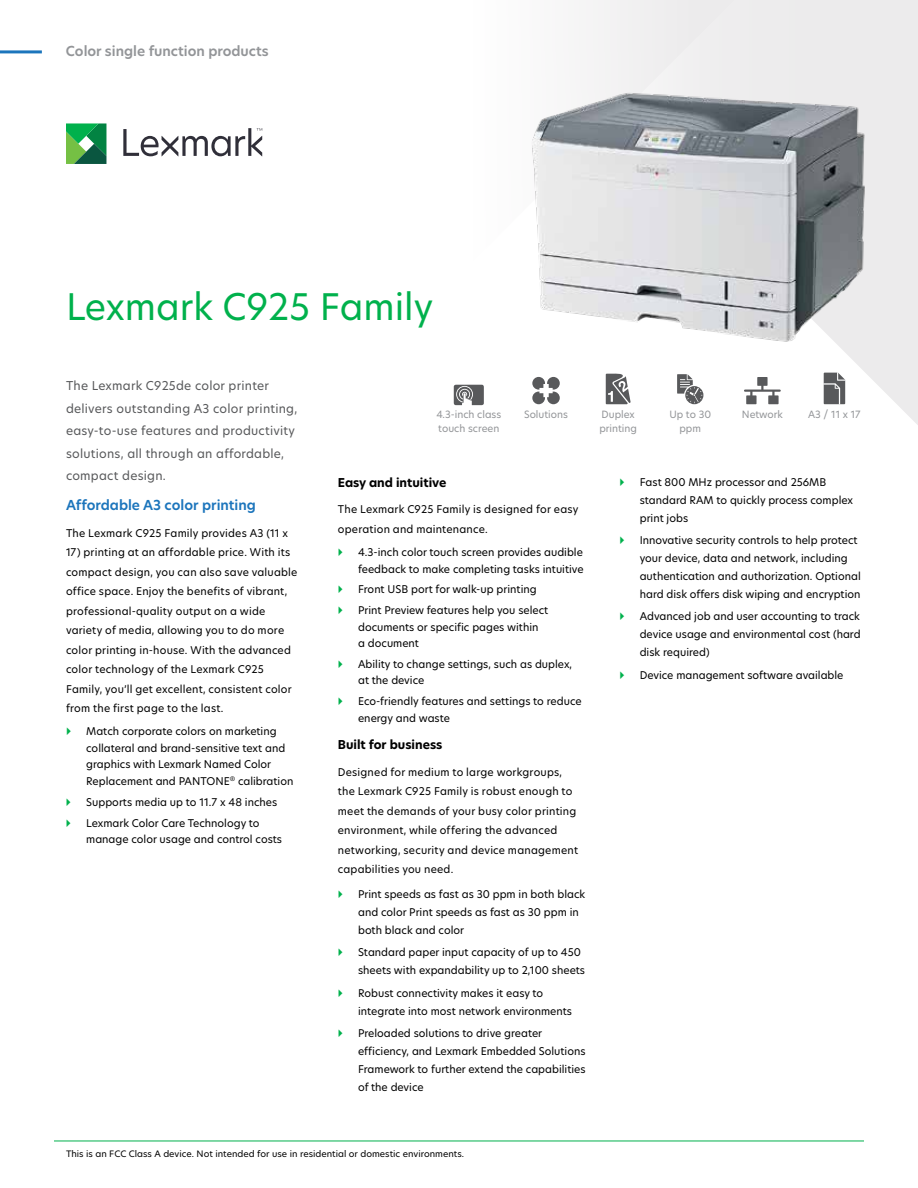
<style>
.page{position:relative;width:918px;height:1188px;background:#fff}
.page>*{position:absolute;margin:0;border:0;box-sizing:border-box;transform-origin:0 0}
.t1{font:36px "TP Hero";color:#00b14c}
.t2{font:600 13.5px "TP Hero";color:#939598}
.t3{font:600 13.5px "TP Hero";color:#1c75bc}
.t4{font:12px/22.5px "TP Hero";letter-spacing:.02em;color:#58595b}
.t5{font:700 12px "TP Hero";color:#000}
.t6{font:10.5px/18px "TP Hero";color:#000}
.t7{font:10.5px/19.5px "TP Hero";letter-spacing:.02em;color:#000}
.t8{font:9.9px/13.6px "TP Hero";color:#939598}
.t9{font:8.7px "TP Hero";color:#000}
</style>
<div class="page">
<svg style="left:123px;top:128px;width:139px;height:28px"></svg>
<svg style="left:66px;top:123px;width:40px;height:41px;background:#359d56"></svg>
<hr style="left:0;top:50px;width:42px;height:3px;background:#1c75bc">
<svg style="left:748px;top:0;width:170px;height:425px"></svg>
<svg style="left:453px;top:0;width:295px;height:406px"></svg>
<svg style="left:454px;top:385px;width:30px;height:20px"></svg>
<svg style="left:532px;top:377px;width:28px;height:27px"></svg>
<svg style="left:606px;top:374px;width:25px;height:30px"></svg>
<svg style="left:677px;top:374px;width:26px;height:30px"></svg>
<svg style="left:744px;top:377px;width:37px;height:27px"></svg>
<svg style="left:823px;top:372px;width:23px;height:32px"></svg>
<img style="left:529px;top:87px;width:340px;height:259px">
<hr style="left:54px;top:1141px;width:810px;height:1px;background:#00b14c">
<p class="t2" style="left:66px;top:42px;width:204px">Color single function products</p>
<h1 class="t1" style="left:66px;top:283px;width:369px">Lexmark C925 Family</h1>
<p class="t4" style="left:66px;top:375px;width:233px">The Lexmark C925de color printer delivers outstanding A3 color printing, easy-to-use features and productivity solutions, all through an affordable, compact design.</p>
<p class="t3" style="left:66px;top:496px;width:191px">Affordable A3 color printing</p>
<p class="t7" style="left:66px;top:523px;width:224px">The Lexmark C925 Family provides A3 (11 x</p>
<p class="t7" style="left:66px;top:542px;width:233px">17) printing at an affordable price. With its compact design, you can also save valuable office space. Enjoy the benefits of vibrant, professional-quality output on a wide variety of media, allowing you to do more color printing in-house. With the advanced color technology of the Lexmark C925<br>Family, you’ll get excellent, consistent color from the first page to the last.</p>
<p class="t6" style="left:86px;top:723px;width:209px;line-height:16.5px">Match corporate colors on marketing collateral and brand-sensitive text and graphics with Lexmark Named Color Replacement and PANTONE<sup>®</sup> calibration</p>
<p class="t6" style="left:86px;top:791px;width:193px;line-height:20.9px">Supports media up to 11.7 x 48 inches<br>Lexmark Color Care Technology to</p>
<p class="t6" style="left:86px;top:830px;width:197px">manage color usage and control costs</p>
<p class="t8" style="left:436px;top:408px;width:66px">4.3-inch class touch screen</p>
<p class="t8" style="left:524px;top:408px;width:45px">Solutions</p>
<p class="t8" style="left:599px;top:408px;width:39px">Duplex printing</p>
<p class="t8" style="left:669px;top:408px;width:43px;text-align:center">Up to 30 ppm</p>
<p class="t8" style="left:742px;top:408px;width:43px">Network</p>
<p class="t8" style="left:808px;top:408px;width:54px">A3 / 11 x 17</p>
<p class="t5" style="left:338px;top:474px;width:110px">Easy and intuitive</p>
<p class="t7" style="left:338px;top:499px;width:242px">The Lexmark C925 Family is designed for easy operation and maintenance.</p>
<p class="t6" style="left:358px;top:544px;width:227px;line-height:16.5px">4.3-inch color touch screen provides audible feedback to make completing tasks intuitive</p>
<p class="t6" style="left:358px;top:579px;width:192px;line-height:20.9px">Front USB port for walk-up printing<br>Print Preview features help you select</p>
<p class="t6" style="left:358px;top:618px;width:182px;line-height:16.5px">documents or specific pages within a document</p>
<p class="t6" style="left:358px;top:656px;width:216px;line-height:16.5px">Ability to change settings, such as duplex, at the device</p>
<p class="t6" style="left:358px;top:693px;width:225px;line-height:16.5px">Eco-friendly features and settings to reduce energy and waste</p>
<p class="t5" style="left:338px;top:737px;width:106px">Built for business</p>
<p class="t7" style="left:338px;top:762px;width:242px">Designed for medium to large workgroups, the Lexmark C925 Family is robust enough to meet the demands of your busy color printing environment, while offering the advanced networking, security and device management capabilities you need.</p>
<p class="t6" style="left:358px;top:885px;width:229px">Print speeds as fast as 30 ppm in both black and color Print speeds as fast as 30 ppm in both black and color</p>
<p class="t6" style="left:358px;top:943px;width:229px">Standard paper input capacity of up to 450 sheets with expandability up to 2,100 sheets</p>
<p class="t6" style="left:358px;top:983px;width:215px">Robust connectivity makes it easy to integrate into most network environments</p>
<p class="t6" style="left:358px;top:1024px;width:229px">Preloaded solutions to drive greater efficiency, and Lexmark Embedded Solutions Framework to further extend the capabilities of the device</p>
<p class="t6" style="left:640px;top:473px;width:215px">Fast 800 MHz processor and 256MB standard RAM to quickly process complex print jobs</p>
<p class="t6" style="left:640px;top:531px;width:223px">Innovative security controls to help protect your device, data and network, including authentication and authorization. Optional hard disk offers disk wiping and encryption</p>
<p class="t6" style="left:640px;top:607px;width:222px;text-align:justify">Advanced job and user accounting to track device usage and environmental cost (hard disk required)</p>
<p class="t6" style="left:640px;top:666px;width:205px">Device management software available</p>
<p class="t9" style="left:66px;top:1148px;width:400px">This is an FCC Class A device. Not intended for use in residential or domestic environments.</p>
</div>
